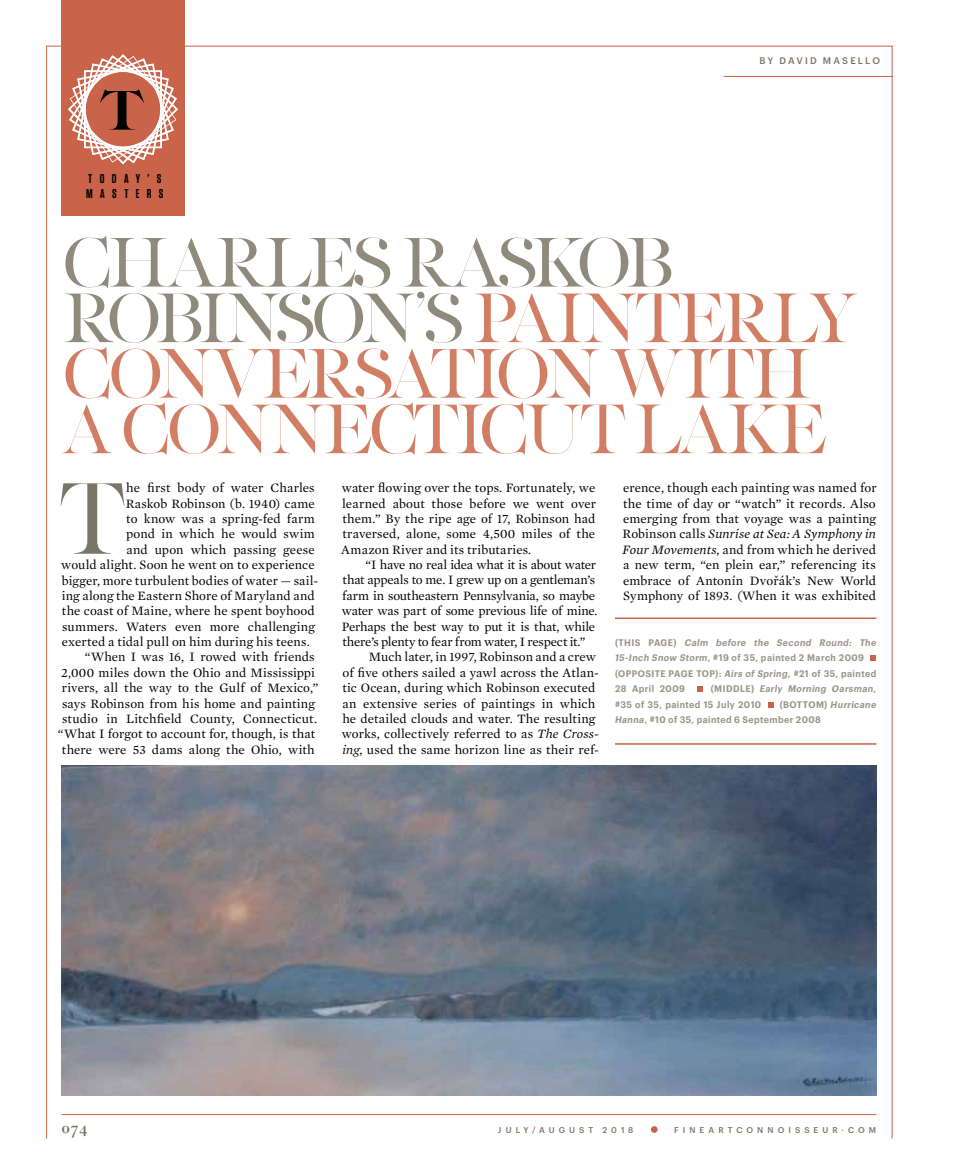
<style>
.page{position:relative;width:972px;height:1175px;background:#fff}
.page>*{position:absolute;margin:0;border:0;box-sizing:border-box;transform-origin:0 0}
.t1{font:104.4px "PF Regal Finesse Pro";color:#7a7667}
.t2{font:72px/55.5px "PF Regal Finesse Pro";letter-spacing:-.06em;color:#d27e64}
.t3{font:700 16.5px "Caslon Classico";color:#7a7667}
.t4{font:13.05px/15.3px "Mercury Text G1";letter-spacing:.005em;color:#000;text-align:justify}
.t5{font:13.05px "Mercury Text G1";letter-spacing:-.02em;color:#000}
.t6{font:13.05px "Mercury Text G1";letter-spacing:-.015em;color:#000}
.t7{font:600 12.75px/15px "Tungsten";letter-spacing:.575em;color:#000}
.t8{font:600 9.3px/15.3px "Graphik Narrow";letter-spacing:.045em;color:#9a9589}
.t9{font:500 9.3px "Graphik";letter-spacing:.23em;color:#7a7667}
.t10{font:500 8.25px "Graphik";letter-spacing:.49em;color:#7a7667}
.s1{color:#8f8a7c}
.s2{font-style:italic}
.s3{color:#c9644a}
</style>
<div class="page">
<hr style="left:62px;top:1114px;width:814px;height:1px;background:#c9644a">
<hr style="left:47px;top:46px;width:846px;height:1px;background:#c9644a">
<hr style="left:46px;top:46px;width:1px;height:1092px;background:#c9644a">
<hr style="left:892px;top:46px;width:1px;height:1092px;background:#c9644a">
<div style="left:651px;top:1126px;width:7px;height:6px;background:#c9644a;border-radius:50%"></div>
<hr style="left:724px;top:76px;width:169px;height:1px;background:#c9644a">
<div style="left:62px;top:0;width:123px;height:215px;background:#c9644a"></div>
<svg style="left:68px;top:54px;width:110px;height:110px"></svg>
<hr style="left:615px;top:617px;width:261px;height:2px;background:#c9644a">
<hr style="left:615px;top:743px;width:261px;height:1px;background:#c9644a">
<svg style="left:870px;top:655px;width:6px;height:6px"></svg>
<svg style="left:697px;top:686px;width:6px;height:6px"></svg>
<svg style="left:768px;top:702px;width:6px;height:5px"></svg>
<img style="left:62px;top:765px;width:814px;height:330px">
<p class="t7" style="left:86px;top:171px;width:79px">TODAY’S<br>MASTERS</p>
<p class="t9" style="left:759px;top:55px;width:122px">BY DAVID MASELLO</p>
<h2 class="t2" style="left:62px;top:234px;width:797px"><span class="s1">CHARLES RASKOB<br>ROBINSON’S</span> PAINTERLY<br>CONVERSATION WITH<br>A CONNECTICUTLAKE</h2>
<h1 class="t1" style="left:59px;top:456px;width:68px">T</h1>
<p class="t4" style="left:126px;top:479px;width:190px">he first body of water Charles</p>
<p class="t4" style="left:126px;top:495px;width:190px">Raskob Robinson (b. 1940) came</p>
<p class="t4" style="left:126px;top:510px;width:190px">to know was a spring-fed farm</p>
<p class="t4" style="left:126px;top:525px;width:190px">pond in which he would swim</p>
<p class="t4" style="left:126px;top:541px;width:190px">and upon which passing geese</p>
<p class="t4" style="left:61px;top:556px;width:255px">would alight. Soon he went on to experience</p>
<p class="t4" style="left:62px;top:572px;width:258px">bigger, more turbulent bodies of water — sail-</p>
<p class="t4" style="left:62px;top:587px;width:255px">ing along the Eastern Shore of Maryland and</p>
<p class="t4" style="left:62px;top:602px;width:255px">the coast of Maine, where he spent boyhood</p>
<p class="t4" style="left:62px;top:618px;width:254px">summers. Waters even more challenging</p>
<p class="t4" style="left:62px;top:633px;width:249px">exerted a tidal pull on him during his teens.</p>
<p class="t4" style="left:85px;top:648px;width:231px">“When I was 16, I rowed with friends</p>
<p class="t4" style="left:61px;top:664px;width:255px">2,000 miles down the Ohio and Mississippi</p>
<p class="t4" style="left:62px;top:679px;width:258px">rivers, all the way to the Gulf of Mexico,”</p>
<p class="t4" style="left:62px;top:695px;width:254px">says Robinson from his home and painting</p>
<p class="t4" style="left:62px;top:710px;width:256px">studio in Litchfield County, Connecticut.</p>
<p class="t4" style="left:58px;top:725px;width:259px">“What I forgot to account for, though, is that</p>
<p class="t4" style="left:62px;top:741px;width:254px">there were 53 dams along the Ohio, with</p>
<p class="t4" style="left:341px;top:479px;width:256px">water flowing over the tops. Fortunately, we learned about those before we went over them.” By the ripe age of 17, Robinson had traversed, alone, some 4,500 miles of the Amazon River and its tributaries.</p>
<p class="t5" style="left:366px;top:555px;width:232px">“I have no real idea what it is about water</p>
<p class="t5" style="left:342px;top:571px;width:254px">that appeals to me. I grew up on a gentleman’s</p>
<p class="t6" style="left:342px;top:586px;width:254px">farm in southeastern Pennsylvania, so maybe</p>
<p class="t5" style="left:342px;top:601px;width:257px">water was part of some previous life of mine.</p>
<p class="t5" style="left:342px;top:617px;width:255px">Perhaps the best way to put it is that, while</p>
<p class="t5" style="left:342px;top:632px;width:245px">there’s plenty to fear from water, I respect it.”</p>
<p class="t4" style="left:369px;top:648px;width:229px">Much later, in 1997, Robinson and a crew</p>
<p class="t4" style="left:343px;top:664px;width:258px">of five others sailed a yawl across the Atlan-</p>
<p class="t4" style="left:342px;top:679px;width:255px">tic Ocean, during which Robinson executed</p>
<p class="t4" style="left:342px;top:695px;width:254px">an extensive series of paintings in which</p>
<p class="t4" style="left:342px;top:710px;width:255px">he detailed clouds and water. The resulting</p>
<p class="t4" style="left:342px;top:725px;width:259px">works, collectively referred to as <span class="s2">The Cross-</span></p>
<p class="t4" style="left:342px;top:741px;width:258px"><span class="s2">ing</span>, used the same horizon line as their ref-</p>
<p class="t4" style="left:623px;top:479px;width:256px">erence, though each painting was named for the time of day or “watch” it records. Also emerging from that voyage was a painting Robinson calls <span class="s2">Sunrise at Sea: A Symphony in Four Movements</span>, and from which he derived a new term, “en plein ear,” referencing its embrace of Antonín Dvořák’s New World Symphony of 1893. (When it was exhibited</p>
<p class="t8" style="left:615px;top:635px;width:263px">(THIS PAGE) <span class="s2">Calm before the Second Round: The 15-Inch Snow Storm</span>, #19 of 35, painted 2 March 2009 (OPPOSITE PAGE TOP): <span class="s2">Airs of Spring,</span> #21 of 35, painted 28 April 2009</p>
<p class="t8" style="left:615px;top:681px;width:263px;text-indent:96px">(MIDDLE) <span class="s2">Early Morning Oarsman, </span>#35 of 35, painted 15 July 2010</p>
<p class="t8" style="left:615px;top:696px;width:263px;text-indent:165px">(BOTTOM) <span class="s2">Hurricane<br>Hanna</span>, #10 of 35, painted 6 September 2008</p>
<p class="t3" style="left:62px;top:1117px;width:28px">074</p>
<p class="t10" style="left:498px;top:1124px;width:137px">JULY<span class="s3">/</span>AUGUST 2018</p>
<p class="t10" style="left:674px;top:1124px;width:204px">FINEARTCONNOISSEUR·COM</p>
</div>
